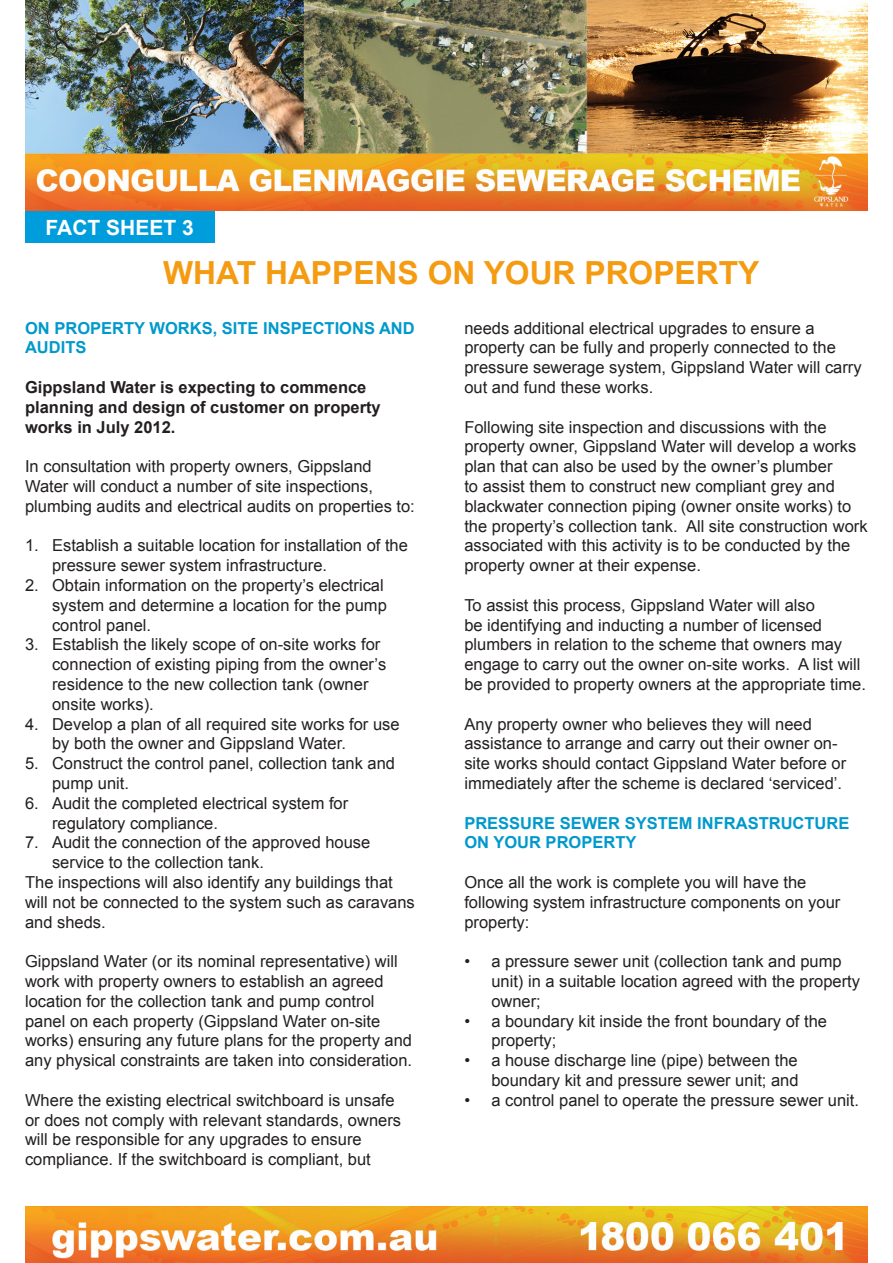
<style>
.page{position:relative;width:893px;height:1263px;background:#fff}
.page>*{position:absolute;margin:0;border:0;box-sizing:border-box;transform-origin:0 0}
.t1{font:700 31.8px "Arial";color:#f49b12}
.t2{font:700 21px "Arial";color:#fff}
.t3{font:16.5px/19.8px "Arial";color:#231f20}
.t4{font:700 16.5px/19.8px "Arial";color:#231f20}
.t5{font:700 16.5px/19.8px "Arial";color:#09c}
</style>
<div class="page">
<div style="left:25px;top:0;width:189px;height:243px;background:#009ddd"></div>
<img style="left:25px;top:0;width:843px;height:211px">
<img style="left:25px;top:1206px;width:843px;height:57px">
<p class="t2" style="left:46px;top:214px;width:150px">FACT SHEET 3</p>
<p class="t1" style="left:163px;top:252px;width:598px">WHAT HAPPENS ON YOUR PROPERTY</p>
<p class="t5" style="left:25px;top:318px;width:391px">ON PROPERTY WORKS, SITE INSPECTIONS AND<br>AUDITS</p>
<p class="t4" style="left:25px;top:378px;width:357px">Gippsland Water is expecting to commence planning and design of customer on property works in July 2012.</p>
<p class="t3" style="left:25px;top:457px;width:391px">In consultation with property owners, Gippsland<br>Water will conduct a number of site inspections, plumbing audits and electrical audits on properties to:</p>
<p class="t3" style="left:52px;top:536px;width:357px;text-indent:-27px">1. Establish a suitable location for installation of the pressure sewer system infrastructure.</p>
<p class="t3" style="left:52px;top:575px;width:336px;text-indent:-27px">2. Obtain information on the property’s electrical system and determine a location for the pump control panel.</p>
<p class="t3" style="left:52px;top:635px;width:336px;text-indent:-27px">3. Establish the likely scope of on-site works for connection of existing piping from the owner’s residence to the new collection tank (owner onsite works).</p>
<p class="t3" style="left:52px;top:714px;width:349px;text-indent:-27px">4. Develop a plan of all required site works for use by both the owner and Gippsland Water.</p>
<p class="t3" style="left:52px;top:754px;width:345px;text-indent:-27px">5. Construct the control panel, collection tank and pump unit.</p>
<p class="t3" style="left:52px;top:793px;width:298px;text-indent:-27px">6. Audit the completed electrical system for regulatory compliance.</p>
<p class="t3" style="left:52px;top:833px;width:320px;text-indent:-27px">7. Audit the connection of the approved house service to the collection tank.</p>
<p class="t3" style="left:25px;top:872px;width:391px">The inspections will also identify any buildings that will not be connected to the system such as caravans and sheds.</p>
<p class="t3" style="left:25px;top:952px;width:389px">Gippsland Water (or its nominal representative) will work with property owners to establish an agreed location for the collection tank and pump control panel on each property (Gippsland Water on-site works) ensuring any future plans for the property and any physical constraints are taken into consideration.</p>
<p class="t3" style="left:25px;top:1090px;width:377px">Where the existing electrical switchboard is unsafe or does not comply with relevant standards, owners will be responsible for any upgrades to ensure compliance. If the switchboard is compliant, but</p>
<p class="t3" style="left:464px;top:318px;width:399px">needs additional electrical upgrades to ensure a property can be fully and properly connected to the pressure sewerage system, Gippsland Water will carry out and fund these works.</p>
<p class="t3" style="left:464px;top:417px;width:405px">Following site inspection and discussions with the property owner, Gippsland Water will develop a works plan that can also be used by the owner’s plumber<br>to assist them to construct new compliant grey and blackwater connection piping (owner onsite works) to the property’s collection tank. All site construction work associated with this activity is to be conducted by the property owner at their expense.</p>
<p class="t3" style="left:464px;top:595px;width:403px">To assist this process, Gippsland Water will also<br>be identifying and inducting a number of licensed plumbers in relation to the scheme that owners may engage to carry out the owner on-site works. A list will be provided to property owners at the appropriate time.</p>
<p class="t3" style="left:464px;top:714px;width:383px">Any property owner who believes they will need assistance to arrange and carry out their owner on&shy;site works should contact Gippsland Water before or immediately after the scheme is declared ‘serviced’.</p>
<p class="t5" style="left:464px;top:813px;width:387px">PRESSURE SEWER SYSTEM INFRASTRUCTURE<br>ON YOUR PROPERTY</p>
<p class="t3" style="left:464px;top:872px;width:377px">Once all the work is complete you will have the following system infrastructure components on your property:</p>
<p class="t3" style="left:491px;top:952px;width:370px;text-indent:-27px">• a pressure sewer unit (collection tank and pump unit) in a suitable location agreed with the property owner;</p>
<p class="t3" style="left:491px;top:1011px;width:337px;text-indent:-27px">• a boundary kit inside the front boundary of the property;</p>
<p class="t3" style="left:464px;top:1051px;width:336px;text-align:right">• a house discharge line (pipe) between the boundary kit and pressure sewer unit; and</p>
<p class="t3" style="left:464px;top:1090px;width:396px">• a control panel to operate the pressure sewer unit.</p>
</div>
